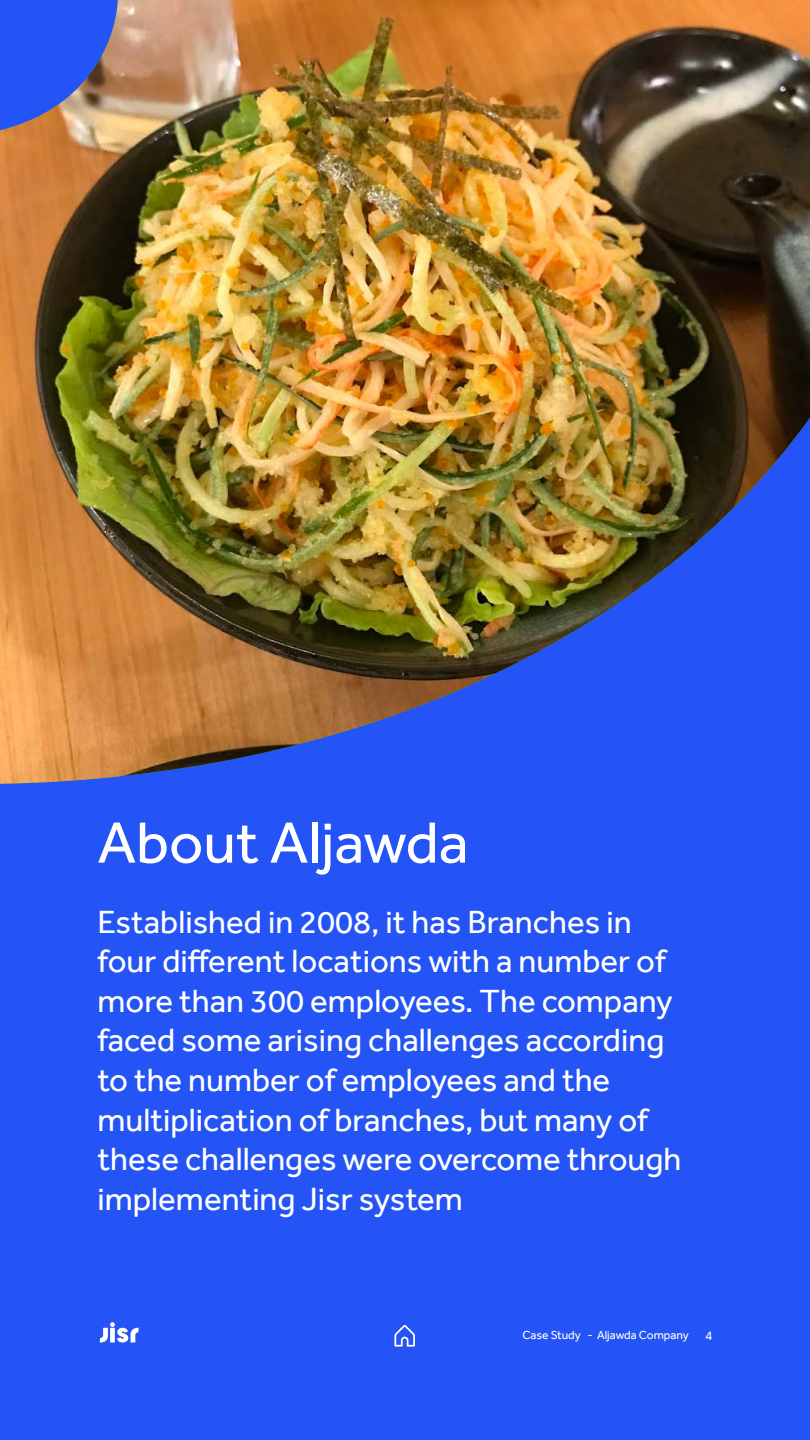
<style>
.page{position:relative;width:810px;height:1440px;background:#2454f5}
.page>*{position:absolute;margin:0;border:0;box-sizing:border-box;transform-origin:0 0}
.t1{font:60px "Effra Arbc";color:#fff}
.t2{font:33px/39.6px "Effra Arbc";color:#fff}
.t3{font:12px "Effra Arbc";color:#fff}
.s1{font-size:13.5px}
</style>
<div class="page">
<img style="left:0;top:0;width:810px;height:784px">
<svg style="left:394px;top:1325px;width:21px;height:22px"></svg>
<svg style="left:100px;top:1322px;width:39px;height:20px"></svg>
<h1 class="t1" style="left:98px;top:807px;width:373px">About Aljawda</h1>
<p class="t2" style="left:98px;top:902px;width:585px">Established in 2008, it has Branches in four different locations with a number of more than 300 employees. The company faced some arising challenges according to the number of employees and the multiplication of branches, but many of these challenges were overcome through implementing Jisr system</p>
<p class="t3" style="left:522px;top:1328px;width:192px">Case Study - Aljawda Company <span class="s1">4</span></p>
</div>
